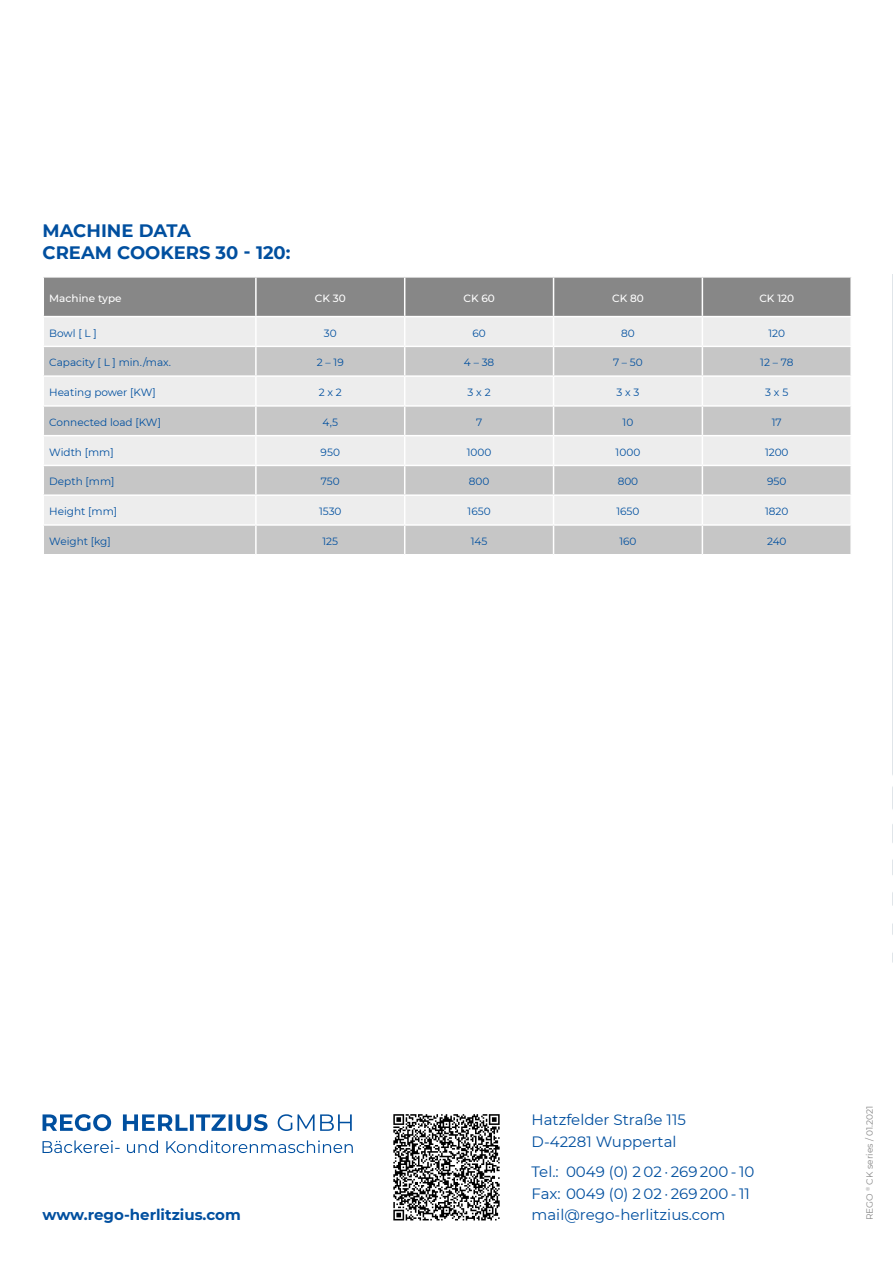
<style>
.page{position:relative;width:893px;height:1263px;background:#fff}
.page>*{position:absolute;margin:0;border:0;box-sizing:border-box;transform-origin:0 0}
.Überschrift_Rückseit{font:700 18px/21.6px "Montserrat";color:#004f9f}
.t1{font:15px/21.8px "Montserrat";color:#004f9f}
.t2{font:700 15px "Montserrat";color:#004f9f}
.Fliesstext__klein_Ta{font:10.5px "Montserrat";color:#004f9f}
.Fliesstext__klein_Ta-2{font:500 10.5px "Montserrat";color:#fff}
.Fließtext_Vorderseit{font:9px "Montserrat";color:#878787}
</style>
<div class="page">
<img style="left:892px;top:274px;width:1px;height:689px">
<svg style="left:43px;top:277px;width:808px;height:277px;background:#d0d0d0"></svg>
<hr style="left:850px;top:526px;width:2px;height:28px;background:#fff">
<svg style="left:43px;top:1140px;width:310px;height:13px"></svg>
<svg style="left:43px;top:1114px;width:309px;height:17px"></svg>
<svg style="left:393px;top:1114px;width:107px;height:106px"></svg>
<hr style="left:892px;top:1093px;width:1px;height:127px;background:#004f9f">
<p class="Überschrift_Rückseit" style="left:43px;top:219px;width:250px">MACHINE DATA<br>CREAM COOKERS 30 - 120:</p>
<p class="Fliesstext__klein_Ta-2" style="left:49px;top:291px;width:74px">Machine type</p>
<p class="Fliesstext__klein_Ta-2" style="left:315px;top:291px;width:32px">CK 30</p>
<p class="Fliesstext__klein_Ta-2" style="left:463px;top:291px;width:33px">CK 60</p>
<p class="Fliesstext__klein_Ta-2" style="left:612px;top:291px;width:33px">CK 80</p>
<p class="Fliesstext__klein_Ta-2" style="left:759px;top:291px;width:36px">CK 120</p>
<p class="Fliesstext__klein_Ta" style="left:49px;top:326px;width:49px">Bowl [ L ]</p>
<p class="Fliesstext__klein_Ta" style="left:324px;top:326px;width:14px">30</p>
<p class="Fliesstext__klein_Ta" style="left:472px;top:326px;width:15px">60</p>
<p class="Fliesstext__klein_Ta" style="left:621px;top:326px;width:15px">80</p>
<p class="Fliesstext__klein_Ta" style="left:768px;top:326px;width:18px">120</p>
<p class="Fliesstext__klein_Ta" style="left:49px;top:355px;width:123px">Capacity [ L ] min./max.</p>
<p class="Fliesstext__klein_Ta" style="left:317px;top:355px;width:28px">2 – 19</p>
<p class="Fliesstext__klein_Ta" style="left:464px;top:355px;width:32px">4 – 38</p>
<p class="Fliesstext__klein_Ta" style="left:613px;top:355px;width:31px">7 – 50</p>
<p class="Fliesstext__klein_Ta" style="left:760px;top:355px;width:35px">12 – 78</p>
<p class="Fliesstext__klein_Ta" style="left:49px;top:385px;width:108px">Heating power [KW]</p>
<p class="Fliesstext__klein_Ta" style="left:319px;top:385px;width:25px">2 x 2</p>
<p class="Fliesstext__klein_Ta" style="left:468px;top:385px;width:24px">3 x 2</p>
<p class="Fliesstext__klein_Ta" style="left:616px;top:385px;width:24px">3 x 3</p>
<p class="Fliesstext__klein_Ta" style="left:765px;top:385px;width:24px">3 x 5</p>
<p class="Fliesstext__klein_Ta" style="left:49px;top:415px;width:113px">Connected load [KW]</p>
<p class="Fliesstext__klein_Ta" style="left:323px;top:415px;width:17px">4,5</p>
<p class="Fliesstext__klein_Ta" style="left:476px;top:415px;width:8px">7</p>
<p class="Fliesstext__klein_Ta" style="left:623px;top:415px;width:12px">10</p>
<p class="Fliesstext__klein_Ta" style="left:772px;top:415px;width:11px">17</p>
<p class="Fliesstext__klein_Ta" style="left:49px;top:445px;width:66px">Width [mm]</p>
<p class="Fliesstext__klein_Ta" style="left:321px;top:445px;width:21px">950</p>
<p class="Fliesstext__klein_Ta" style="left:467px;top:445px;width:26px">1000</p>
<p class="Fliesstext__klein_Ta" style="left:616px;top:445px;width:26px">1000</p>
<p class="Fliesstext__klein_Ta" style="left:765px;top:445px;width:25px">1200</p>
<p class="Fliesstext__klein_Ta" style="left:49px;top:474px;width:67px">Depth [mm]</p>
<p class="Fliesstext__klein_Ta" style="left:321px;top:474px;width:20px">750</p>
<p class="Fliesstext__klein_Ta" style="left:469px;top:474px;width:22px">800</p>
<p class="Fliesstext__klein_Ta" style="left:618px;top:474px;width:22px">800</p>
<p class="Fliesstext__klein_Ta" style="left:767px;top:474px;width:21px">950</p>
<p class="Fliesstext__klein_Ta" style="left:49px;top:504px;width:69px">Height [mm]</p>
<p class="Fliesstext__klein_Ta" style="left:319px;top:504px;width:24px">1530</p>
<p class="Fliesstext__klein_Ta" style="left:468px;top:504px;width:25px">1650</p>
<p class="Fliesstext__klein_Ta" style="left:616px;top:504px;width:25px">1650</p>
<p class="Fliesstext__klein_Ta" style="left:765px;top:504px;width:25px">1820</p>
<p class="Fliesstext__klein_Ta" style="left:49px;top:534px;width:63px">Weight [kg]</p>
<p class="Fliesstext__klein_Ta" style="left:322px;top:534px;width:17px">125</p>
<p class="Fliesstext__klein_Ta" style="left:471px;top:534px;width:18px">145</p>
<p class="Fliesstext__klein_Ta" style="left:619px;top:534px;width:19px">160</p>
<p class="Fliesstext__klein_Ta" style="left:767px;top:534px;width:21px">240</p>
<p class="t1" style="left:531px;top:1108px;width:156px">Hatzfelder Straße 115<br>D-42281 Wuppertal</p>
<p class="t1" style="left:531px;top:1160px;width:224px">Tel.: 0049 (0) 2 02 · 269 200 - 10<br>Fax: 0049 (0) 2 02 · 269 200 - 11</p>
<p class="t2" style="left:43px;top:1204px;width:200px">www.rego-herlitzius.com</p>
<p class="t1" style="left:531px;top:1204px;width:195px">mail@rego-herlitzius.com</p>
<p class="Fließtext_Vorderseit" style="left:863px;top:1220px;width:117px;rotate:-90deg">REGO <sup>®</sup> CK series / 01.2021</p>
</div>
